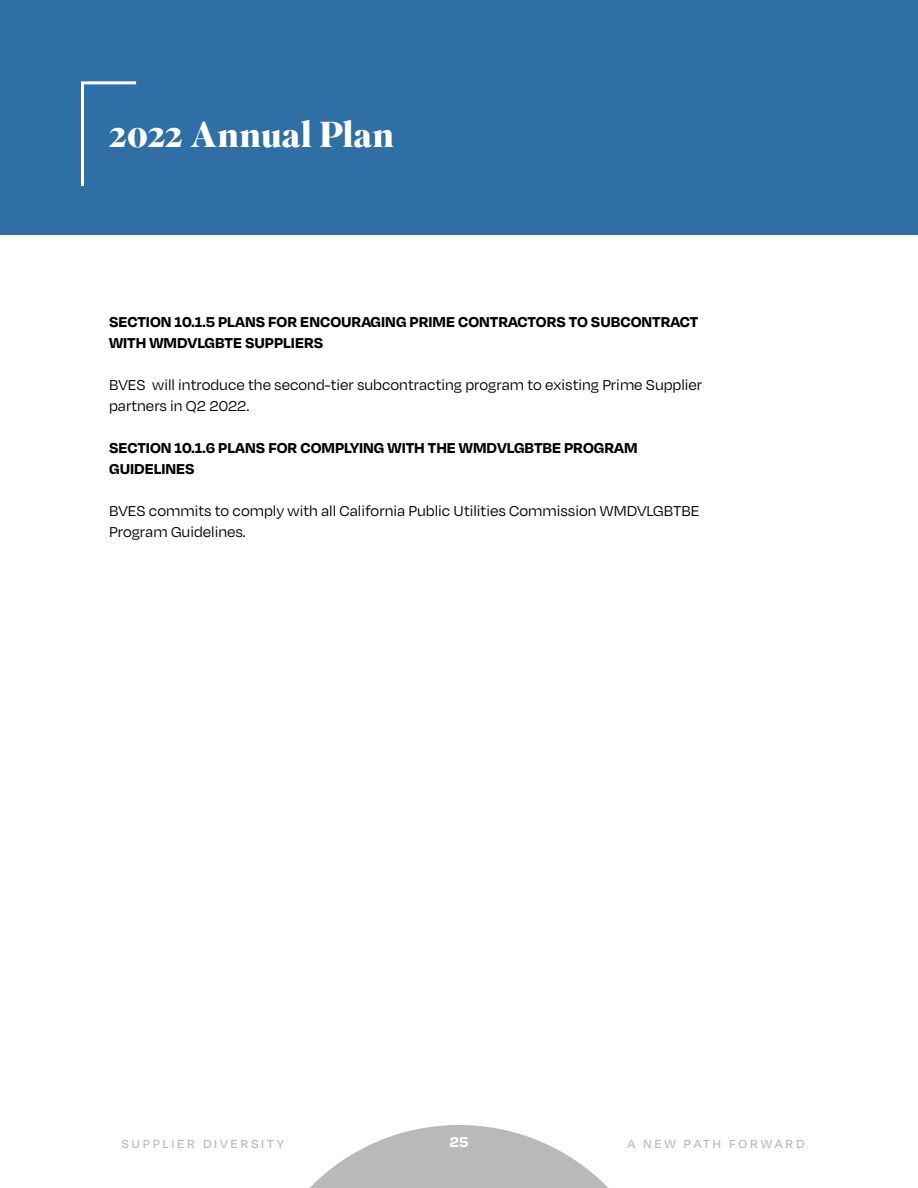
<style>
.page{position:relative;width:918px;height:1188px;background:#fff}
.page>*{position:absolute;margin:0;border:0;box-sizing:border-box;transform-origin:0 0}
.t1{font:700 36px "Superior Title";color:#fff}
.t2{font:16.5px/21px "Degular";color:#000}
.t3{font:700 16.5px/21px "Degular";color:#000}
.t4{font:700 16.5px "Degular";color:#fff}
.t5{font:500 13.5px "Degular";letter-spacing:.2em;color:#b9b9b7}
</style>
<div class="page">
<svg style="left:310px;top:1125px;width:298px;height:63px"></svg>
<div style="left:0;top:0;width:918px;height:234px;background:#2f6fa5"></div>
<svg style="left:81px;top:81px;width:56px;height:106px"></svg>
<h1 class="t1" style="left:109px;top:112px;width:287px">2022 Annual Plan</h1>
<p class="t3" style="left:109px;top:311px;width:591px">SECTION 10.1.5 PLANS FOR ENCOURAGING PRIME CONTRACTORS TO SUBCONTRACT<br>WITH WMDVLGBTE SUPPLIERS</p>
<p class="t2" style="left:109px;top:374px;width:595px">BVES will introduce the second-tier subcontracting program to existing Prime Supplier partners in Q2 2022.</p>
<p class="t3" style="left:109px;top:437px;width:530px">SECTION 10.1.6 PLANS FOR COMPLYING WITH THE WMDVLGBTBE PROGRAM<br>GUIDELINES</p>
<p class="t2" style="left:109px;top:500px;width:592px">BVES commits to comply with all California Public Utilities Commission WMDVLGBTBE<br>Program Guidelines.</p>
<p class="t5" style="left:121px;top:1135px;width:164px">SUPPLIER DIVERSITY</p>
<p class="t4" style="left:450px;top:1132px;width:20px">25</p>
<p class="t5" style="left:627px;top:1135px;width:179px">A NEW PATH FORWARD</p>
</div>
